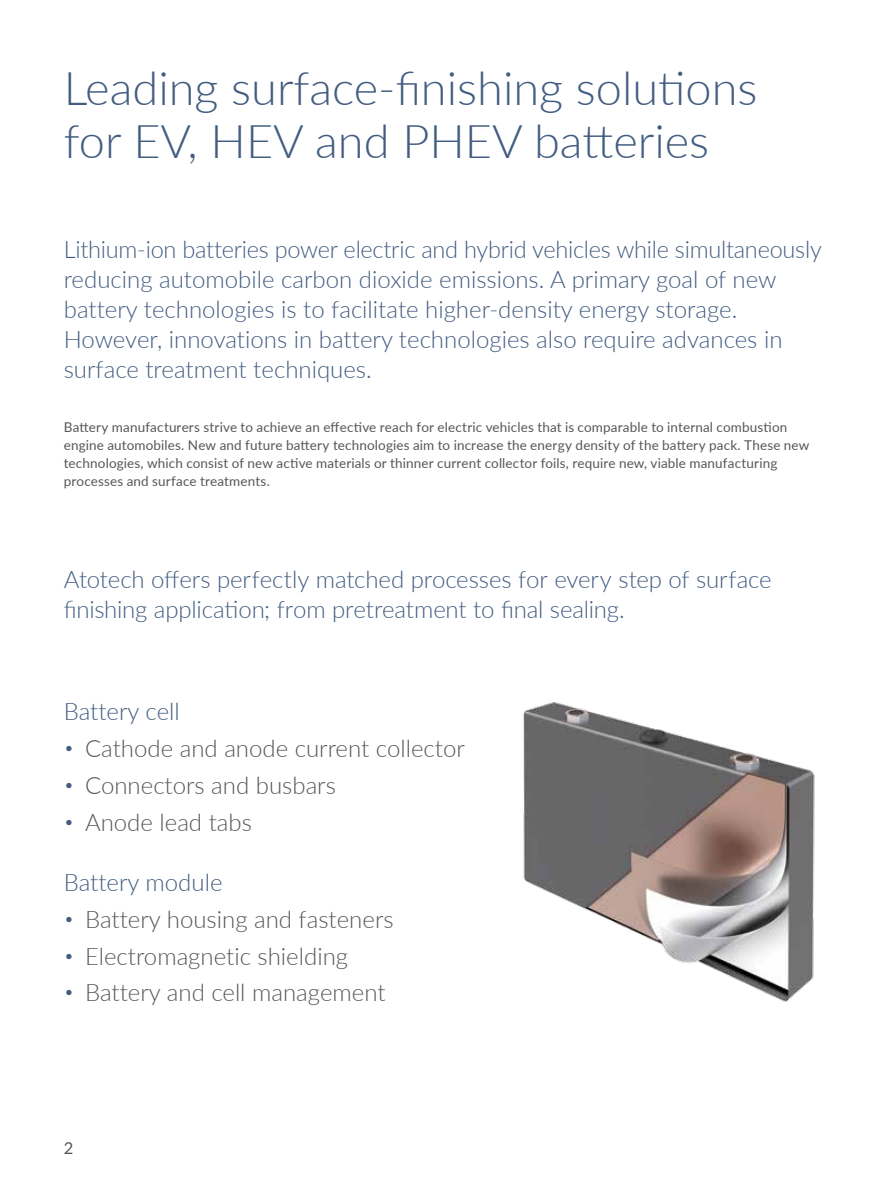
<style>
.page{position:relative;width:893px;height:1191px;background:#fff}
.page>*{position:absolute;margin:0;border:0;box-sizing:border-box;transform-origin:0 0}
.t1{font:300 46.5px/52.5px "Lato";color:#435d81}
.t2{font:300 24px/30px "Lato";color:#435d81}
.t3{font:300 24px "Lato";color:#575756}
.t4{font:16.5px "Lato";color:#575756}
.t5{font:13.5px/18px "Lato";letter-spacing:.01em;color:#575756}
.s1{font-size:18px;color:#435d81}
</style>
<div class="page">
<img style="left:523px;top:702px;width:292px;height:300px">
<h1 class="t1" style="left:64px;top:61px;width:695px">Leading surface-finishing solutions for EV, HEV and PHEV batteries</h1>
<p class="t2" style="left:64px;top:233px;width:759px">Lithium-ion batteries power electric and hybrid vehicles while simultaneously reducing automobile carbon dioxide emissions. A primary goal of new battery technologies is to facilitate higher-density energy storage.<br>However, innovations in battery technologies also require advances in surface treatment techniques.</p>
<p class="t5" style="left:64px;top:417px;width:747px">Battery manufacturers strive to achieve an effective reach for electric vehicles that is comparable to internal combustion engine automobiles. New and future battery technologies aim to increase the energy density of the battery pack. These new technologies, which consist of new active materials or thinner current collector foils, require new, viable manufacturing processes and surface treatments.</p>
<p class="t2" style="left:64px;top:564px;width:709px">Atotech offers perfectly matched processes for every step of surface finishing application; from pretreatment to final sealing.</p>
<p class="t2" style="left:64px;top:696px;width:118px">Battery cell</p>
<p class="t3" style="left:64px;top:732px;width:403px"><span class="s1">•</span> Cathode and anode current collector</p>
<p class="t3" style="left:64px;top:768px;width:274px"><span class="s1">•</span> Connectors and busbars</p>
<p class="t3" style="left:64px;top:805px;width:190px"><span class="s1">•</span> Anode lead tabs</p>
<p class="t2" style="left:64px;top:866px;width:160px">Battery module</p>
<p class="t3" style="left:64px;top:902px;width:331px"><span class="s1">•</span> Battery housing and fasteners</p>
<p class="t3" style="left:64px;top:939px;width:286px"><span class="s1">•</span> Electromagnetic shielding</p>
<p class="t3" style="left:64px;top:976px;width:323px"><span class="s1">•</span> Battery and cell management</p>
<p class="t4" style="left:64px;top:1135px;width:11px">2</p>
</div>
